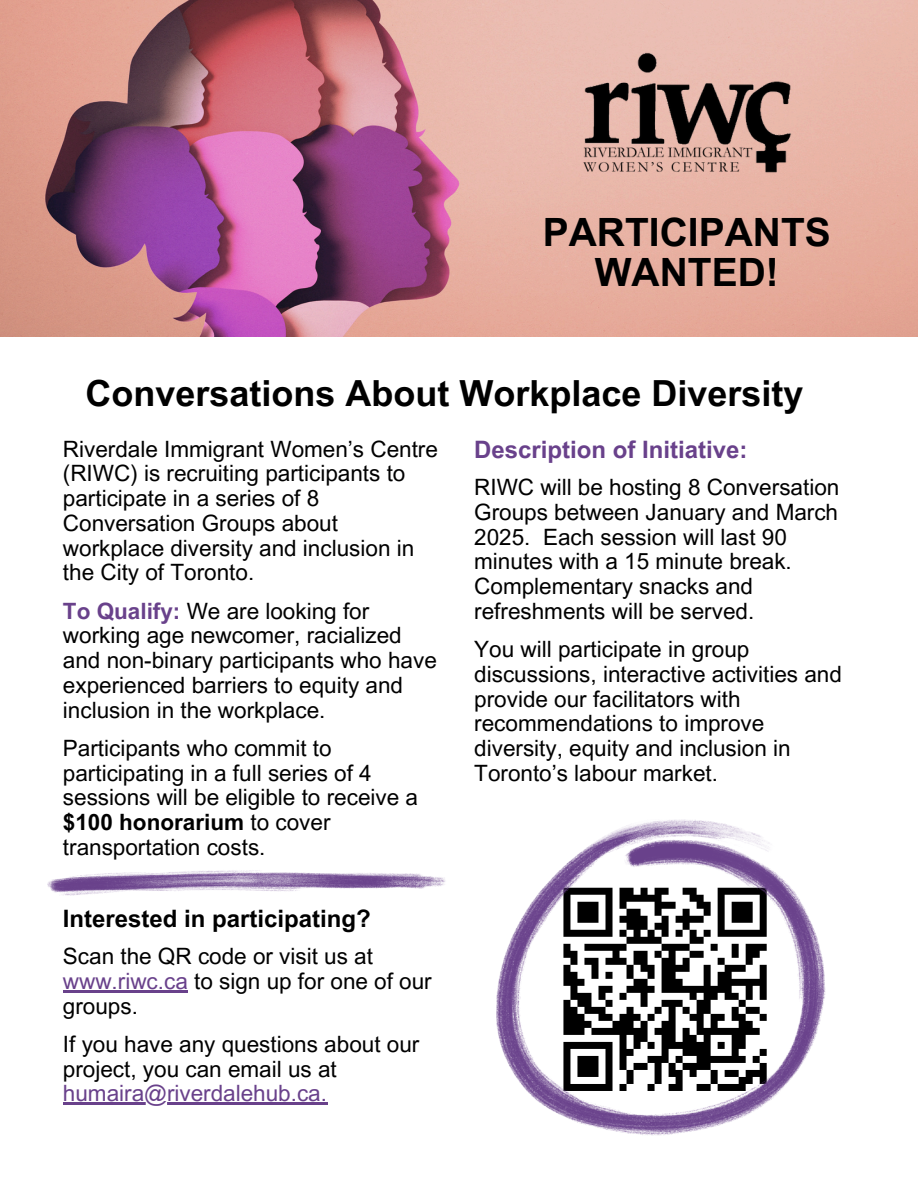
<style>
.page{position:relative;width:918px;height:1188px;background:#fff}
.page>*{position:absolute;margin:0;border:0;box-sizing:border-box;transform-origin:0 0}
.t1{font:700 39px/39.3px "Arial MT Pro";color:#000;text-align:center}
.t2{font:700 36px "Arial MT Pro";color:#000}
.t3{font:700 24px "Arial MT Pro";color:#000}
.t4{font:700 24px "Arial MT Pro";color:#69418b}
.t5{font:22.5px/24.8px "Arial MT Pro";color:#000}
.t6{font:22.5px "Arial MT Pro";color:#69418b}
.s1{font-weight:700;color:#69418b}
.s2{font-weight:700}
.s3{color:#69418b}
</style>
<div class="page">
<svg style="left:496px;top:820px;width:330px;height:316px"></svg>
<img style="left:0;top:0;width:918px;height:336px">
<img style="left:548px;top:28px;width:277px;height:173px">
<hr style="left:63px;top:990px;width:125px;height:2px;background:#69418b">
<hr style="left:63px;top:1102px;width:264px;height:3px;background:#69418b">
<svg style="left:47px;top:870px;width:398px;height:26px"></svg>
<p class="t1" style="left:543px;top:218px;width:290px">PARTICIPANTS<br>WANTED!</p>
<h3 class="t2" style="left:86px;top:379px;width:719px">Conversations About Workplace Diversity</h3>
<p class="t5" style="left:63px;top:439px;width:377px">Riverdale Immigrant Women’s Centre (RIWC) is recruiting participants to participate in a series of 8<br>Conversation Groups about workplace diversity and inclusion in the City of Toronto.</p>
<p class="t5" style="left:63px;top:601px;width:375px"><span class="s1">To Qualify:</span> We are looking for working age newcomer, racialized and non-binary participants who have experienced barriers to equity and inclusion in the workplace.</p>
<h1 class="t5" style="left:63px;top:739px;width:357px">Participants who commit to participating in a full series of 4 sessions will be eligible to receive a <span class="s2">$100 honorarium</span> to cover transportation costs.</h1>
<h2 class="t3" style="left:63px;top:910px;width:309px">Interested in participating?</h2>
<p class="t5" style="left:63px;top:947px;width:370px">Scan the QR code or visit us at <span class="s3">www.riwc.ca</span> to sign up for one of our groups.</p>
<p class="t5" style="left:63px;top:1034px;width:358px">If you have any questions about our project, you can email us at</p>
<p class="t6" style="left:63px;top:1085px;width:266px">humaira@riverdalehub.ca.</p>
<p class="t4" style="left:474px;top:441px;width:275px">Description of Initiative:</p>
<p class="t5" style="left:474px;top:478px;width:367px">RIWC will be hosting 8 Conversation<br>Groups between January and March<br>2025. Each session will last 90 minutes with a 15 minute break.<br>Complementary snacks and refreshments will be served.</p>
<h3 class="t5" style="left:474px;top:640px;width:369px">You will participate in group discussions, interactive activities and provide our facilitators with recommendations to improve diversity, equity and inclusion in<br>Toronto’s labour market.</h3>
</div>
